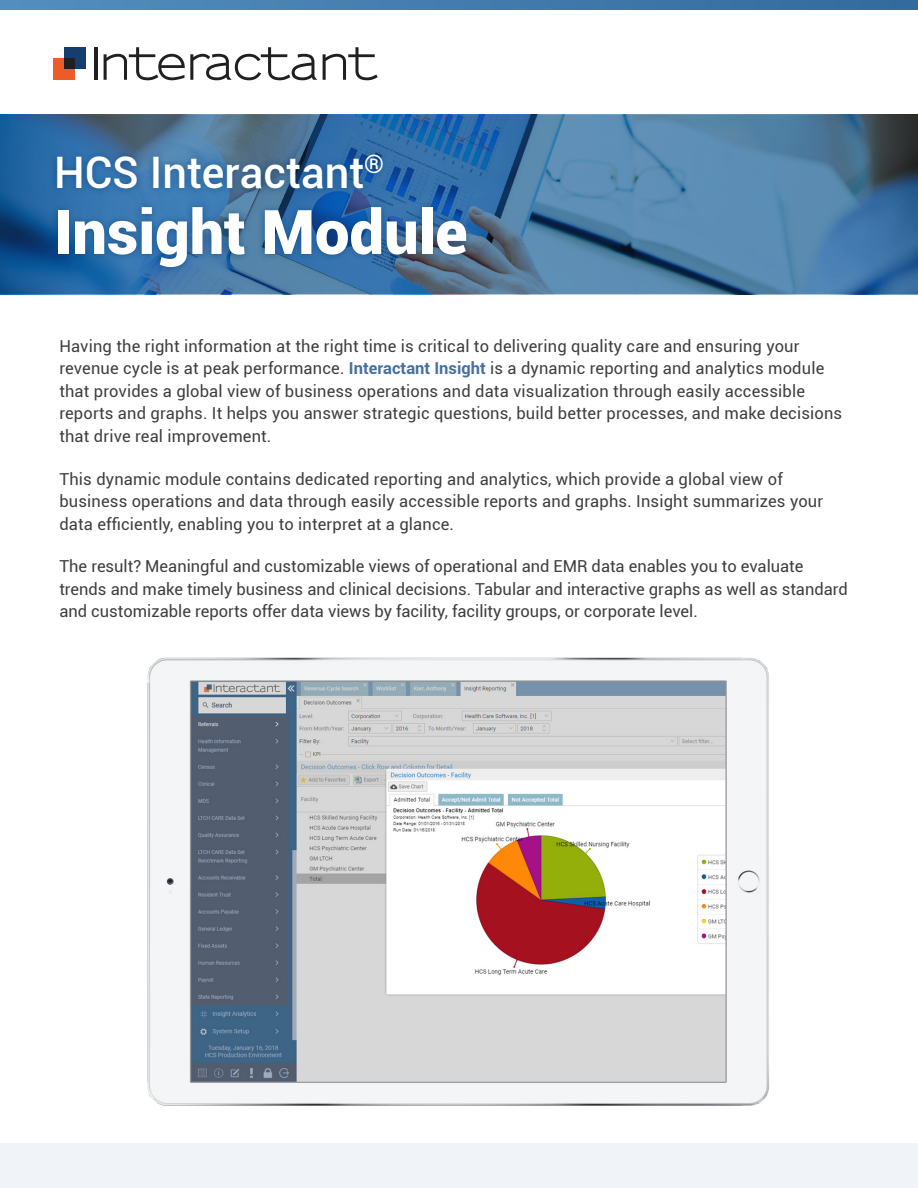
<style>
.page{position:relative;width:918px;height:1188px;background:#fff}
.page>*{position:absolute;margin:0;border:0;box-sizing:border-box;transform-origin:0 0}
.t1{font:900 61.5px "Roboto";color:#fff}
.t2{font:500 43.5px "Roboto";color:#fff}
.body_copy{font:16.5px/22.5px "Roboto";letter-spacing:.01em;color:#3e3e3f}
.s1{font-weight:700;color:#4670a0}
</style>
<div class="page">
<svg style="left:0;top:116px;width:918px;height:179px"></svg>
<svg style="left:0;top:0;width:918px;height:10px"></svg>
<hr style="left:94px;top:47px;width:3px;height:33px;background:#211f1f">
<svg style="left:104px;top:47px;width:213px;height:33px"></svg>
<svg style="left:323px;top:47px;width:55px;height:33px"></svg>
<div style="left:64px;top:47px;width:22px;height:22px;background:#163d6f"></div>
<div style="left:53px;top:58px;width:22px;height:22px;background:#ed5c26"></div>
<div style="left:64px;top:58px;width:11px;height:11px;background:#211f1f"></div>
<div style="left:49px;top:148px;width:425px;height:127px;background:#003b70;opacity:.55"></div>
<div style="left:0;top:1144px;width:918px;height:44px;background:#f0f3f8"></div>
<img style="left:147px;top:657px;width:622px;height:449px">
<p class="t2" style="left:54px;top:142px;width:332px">HCS Interactant<sup>®</sup></p>
<p class="t1" style="left:54px;top:189px;width:415px">Insight Module</p>
<p class="body_copy" style="left:59px;top:334px;width:784px">Having the right information at the right time is critical to delivering quality care and ensuring your revenue cycle is at peak performance. <span class="s1">Interactant Insight</span> is a dynamic reporting and analytics module that provides a global view of business operations and data visualization through easily accessible reports and graphs. It helps you answer strategic questions, build better processes, and make decisions that drive real improvement.</p>
<p class="body_copy" style="left:59px;top:467px;width:765px">This dynamic module contains dedicated reporting and analytics, which provide a global view of business operations and data through easily accessible reports and graphs. Insight summarizes your data efficiently, enabling you to interpret at a glance.</p>
<p class="body_copy" style="left:59px;top:555px;width:790px">The result? Meaningful and customizable views of operational and EMR data enables you to evaluate trends and make timely business and clinical decisions. Tabular and interactive graphs as well as standard and customizable reports offer data views by facility, facility groups, or corporate level.</p>
</div>
